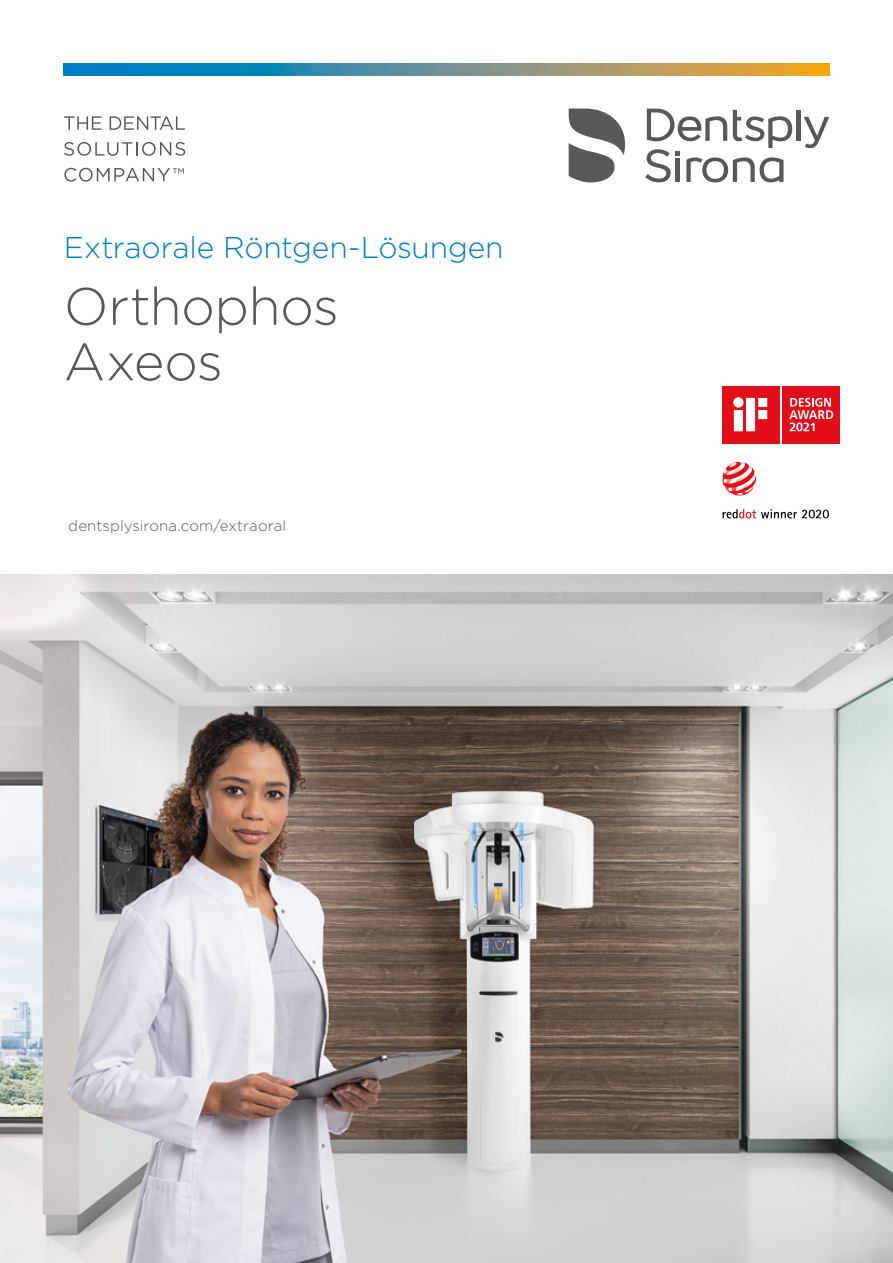
<style>
.page{position:relative;width:893px;height:1263px;background:#fff}
.page>*{position:absolute;margin:0;border:0;box-sizing:border-box;transform-origin:0 0}
.t1{font:300 52.5px/55.5px "Gotham";letter-spacing:-.01em;color:#585857}
.t2{font:300 30px "Gotham";letter-spacing:-.005em;color:#007ec6}
.t3{font:300 15px "Gotham";color:#585857}
</style>
<div class="page">
<img style="left:0;top:574px;width:893px;height:689px">
<svg style="left:64px;top:63px;width:765px;height:13px;background:#6b9188"></svg>
<svg style="left:64px;top:116px;width:38px;height:14px"></svg>
<svg style="left:110px;top:116px;width:75px;height:14px"></svg>
<svg style="left:64px;top:142px;width:121px;height:14px"></svg>
<svg style="left:64px;top:168px;width:120px;height:14px"></svg>
<svg style="left:645px;top:149px;width:35px;height:33px"></svg>
<hr style="left:676px;top:158px;width:4px;height:24px;background:#585857">
<hr style="left:796px;top:110px;width:4px;height:31px;background:#585857">
<svg style="left:804px;top:117px;width:25px;height:31px"></svg>
<svg style="left:647px;top:109px;width:80px;height:32px"></svg>
<svg style="left:686px;top:157px;width:97px;height:25px"></svg>
<svg style="left:733px;top:110px;width:59px;height:38px"></svg>
<svg style="left:569px;top:109px;width:56px;height:73px"></svg>
<svg style="left:722px;top:462px;width:34px;height:34px"></svg>
<svg style="left:723px;top:509px;width:106px;height:9px"></svg>
<svg style="left:722px;top:386px;width:118px;height:58px"></svg>
<div style="left:722px;top:386px;width:57px;height:57px;background:#e20e1a"></div>
<svg style="left:733px;top:397px;width:34px;height:34px"></svg>
<div style="left:782px;top:386px;width:58px;height:57px;background:#e20e1a"></div>
<svg style="left:789px;top:398px;width:44px;height:33px"></svg>
<h2 class="t2" style="left:64px;top:228px;width:441px">Extraorale Röntgen-Lösungen</h2>
<h1 class="t1" style="left:64px;top:277px;width:276px">Orthophos<br>Axeos</h1>
<p class="t3" style="left:68px;top:516px;width:219px">dentsplysirona.com/extraoral</p>
</div>
